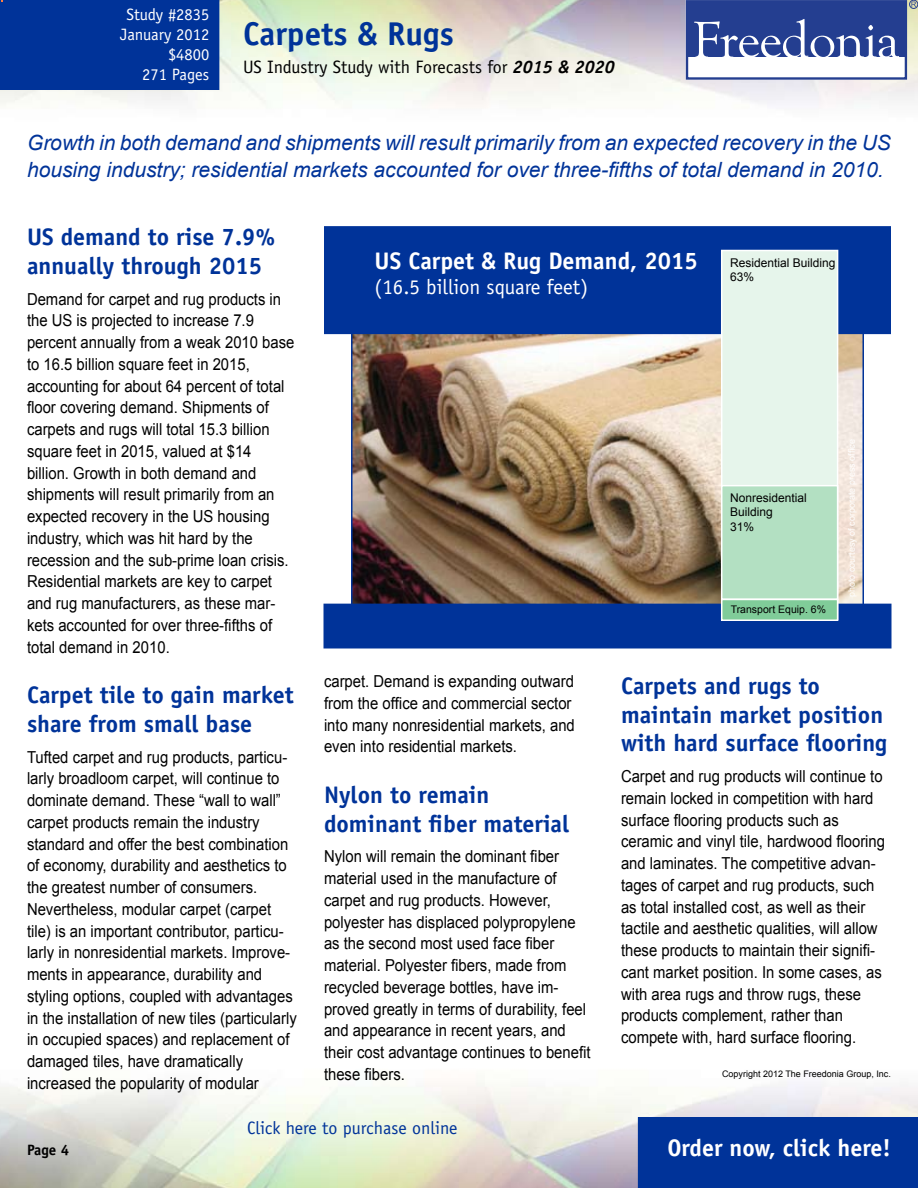
<style>
.page{position:relative;width:918px;height:1188px;background:#fff}
.page>*{position:absolute;margin:0;border:0;box-sizing:border-box;transform-origin:0 0}
.t1{font:700 33px "Officina Sans";color:#039}
.t2{font:700 24px/28.8px "Officina Sans";color:#039}
.t3{font:700 24px "Officina Sans";color:#fff}
.t4{font:italic 21px/27px "Arial";color:#039}
.t5{font:21px "Officina Sans";color:#fff}
.t6{font:18px "Officina Sans";color:#000}
.t7{font:18px "Officina Sans";color:#039}
.t8{font:16.5px/21.8px "Arial";color:#000;scale:.9 1}
.t9{font:16.5px/19.8px "Officina Sans";color:#fff;text-align:right}
.t10{font:700 15px "Officina Sans";color:#000}
.t11{font:12px/14.2px "Arial";color:#000}
.t12{font:10.5px "Arial";color:#000}
.t13{font:9px "Arial";color:#000}
.t14{font:9px "Arial";color:#fff}
.s1{font-weight:700;font-style:italic}
</style>
<div class="page">
<div style="left:638px;top:1117px;width:280px;height:71px;background:#039"></div>
<div style="left:686px;top:0;width:221px;height:80px;border:2px solid #243e90"></div>
<div style="left:687px;top:1px;width:218px;height:56px;background:#243e90"></div>
<svg style="left:694px;top:19px;width:205px;height:38px"></svg>
<div style="left:909px;top:0;width:9px;height:9px;border:1px solid #243e90;border-radius:50%"></div>
<svg style="left:911px;top:2px;width:5px;height:5px"></svg>
<img style="left:354px;top:334px;width:507px;height:270px">
<div style="left:325px;top:227px;width:565px;height:106px;background:#039"></div>
<div style="left:324px;top:226px;width:567px;height:108px;border:2px solid #039"></div>
<div style="left:0;top:0;width:219px;height:90px;background:#039"></div>
<div style="left:324px;top:604px;width:567px;height:44px;background:#039"></div>
<div style="left:722px;top:250px;width:116px;height:369px;background:#e6f5eb"></div>
<div style="left:721px;top:250px;width:117px;height:370px;border:2px solid #fff"></div>
<div style="left:722px;top:486px;width:116px;height:113px;background:#b3e0c2"></div>
<div style="left:721px;top:485px;width:117px;height:115px;border:2px solid #fff"></div>
<div style="left:722px;top:599px;width:116px;height:21px;background:#80cc99"></div>
<div style="left:721px;top:599px;width:117px;height:22px;border:2px solid #fff"></div>
<p class="t9" style="left:120px;top:5px;width:90px">Study #2835<br>January 2012 $4800<br>271 Pages</p>
<h1 class="t1" style="left:243px;top:13px;width:212px">Carpets &amp; Rugs</h1>
<p class="t6" style="left:243px;top:57px;width:373px">US Industry Study with Forecasts for <span class="s1">2015 &amp; 2020</span></p>
<p class="t4" style="left:27px;top:130px;width:865px">Growth in both demand and shipments will result primarily from an expected recovery in the US housing industry; residential markets accounted for over three-fifths of total demand in 2010.</p>
<h2 class="t2" style="left:27px;top:222px;width:250px">US demand to rise 7.9% annually through 2015</h2>
<p class="t8" style="left:27px;top:288px;width:299px">Demand for carpet and rug products in the US is projected to increase 7.9 percent annually from a weak 2010 base to 16.5 billion square feet in 2015, accounting for about 64 percent of total floor covering demand. Shipments of carpets and rugs will total 15.3 billion square feet in 2015, valued at $14 billion. Growth in both demand and shipments will result primarily from an expected recovery in the US housing industry, which was hit hard by the recession and the sub-prime loan crisis.<br>Residential markets are key to carpet and rug manufacturers, as these mar&shy;kets accounted for over three-fifths of total demand in 2010.</p>
<h2 class="t2" style="left:27px;top:680px;width:268px">Carpet tile to gain market share from small base</h2>
<p class="t8" style="left:27px;top:746px;width:301px">Tufted carpet and rug products, particu&shy;larly broadloom carpet, will continue to dominate demand. These “wall to wall” carpet products remain the industry standard and offer the best combination of economy, durability and aesthetics to the greatest number of consumers.<br>Nevertheless, modular carpet (carpet tile) is an important contributor, particu&shy;larly in nonresidential markets. Improve&shy;ments in appearance, durability and styling options, coupled with advantages in the installation of new tiles (particularly in occupied spaces) and replacement of damaged tiles, have dramatically increased the popularity of modular</p>
<h2 class="t3" style="left:375px;top:245px;width:325px">US Carpet &amp; Rug Demand, 2015</h2>
<p class="t5" style="left:375px;top:274px;width:215px">(16.5 billion square feet)</p>
<p class="t11" style="left:730px;top:256px;width:107px">Residential Building<br>63%</p>
<p class="t11" style="left:730px;top:491px;width:78px">Nonresidential<br>Building<br>31%</p>
<p class="t12" style="left:731px;top:602px;width:97px">Transport Equip. 6%</p>
<p class="t14" style="left:846px;top:597px;width:160px;rotate:-90deg">photo courtesy of corporate press office</p>
<p class="t8" style="left:324px;top:671px;width:280px">carpet. Demand is expanding outward from the office and commercial sector into many nonresidential markets, and even into residential markets.</p>
<h2 class="t2" style="left:324px;top:780px;width:247px">Nylon to remain dominant fiber material</h2>
<p class="t8" style="left:324px;top:846px;width:298px">Nylon will remain the dominant fiber material used in the manufacture of carpet and rug products. However, polyester has displaced polypropylene as the second most used face fiber material. Polyester fibers, made from recycled beverage bottles, have im&shy;proved greatly in terms of durability, feel and appearance in recent years, and their cost advantage continues to benefit these fibers.</p>
<h2 class="t2" style="left:621px;top:671px;width:268px">Carpets and rugs to maintain market position with hard surface flooring</h2>
<p class="t8" style="left:621px;top:766px;width:295px">Carpet and rug products will continue to remain locked in competition with hard surface flooring products such as ceramic and vinyl tile, hardwood flooring and laminates. The competitive advan&shy;tages of carpet and rug products, such as total installed cost, as well as their tactile and aesthetic qualities, will allow these products to maintain their signifi&shy;cant market position. In some cases, as with area rugs and throw rugs, these products complement, rather than compete with, hard surface flooring.</p>
<p class="t13" style="left:722px;top:1067px;width:170px">Copyright 2012 The Freedonia Group, Inc.</p>
<p class="t7" style="left:247px;top:1117px;width:212px">Click here to purchase online</p>
<p class="t10" style="left:27px;top:1140px;width:31px">Page</p>
<h2 class="t3" style="left:667px;top:1133px;width:225px">Order now, click here!</h2>
</div>
